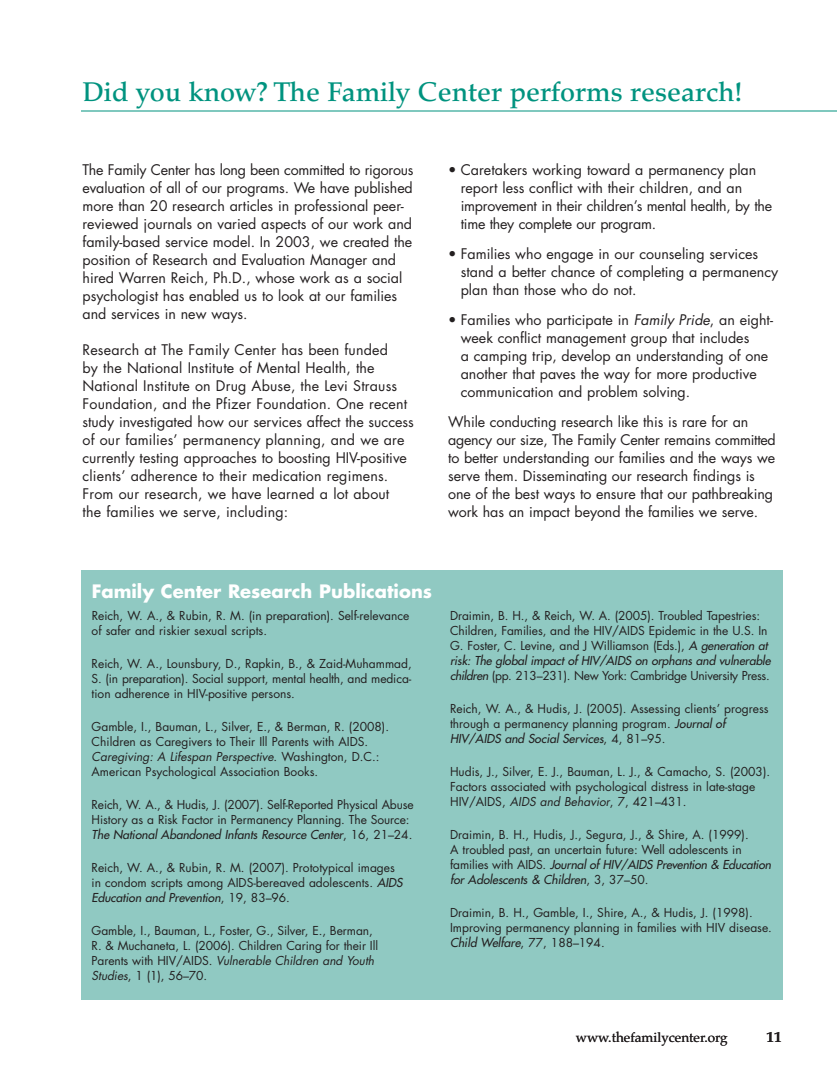
<style>
.page{position:relative;width:837px;height:1080px;background:#fff}
.page>*{position:absolute;margin:0;border:0;box-sizing:border-box;transform-origin:0 0}
.t1{font:500 27px "Palatino";color:#00937f}
.t2{font:700 18px "Futura";color:#fff}
.t3{font:700 15px "Palatino";color:#231f20}
.t4{font:14.25px/18px "Futura";color:#231f20}
.t5{font:13.5px "Palatino";color:#231f20}
.t6{font:12px/15px "Futura";color:#231f20}
.s1{font-style:italic}
</style>
<div class="page">
<div style="left:81px;top:570px;width:702px;height:430px;background:#90c9c2"></div>
<hr style="left:81px;top:111px;width:756px;height:1px;background:#00937f">
<h1 class="t1" style="left:82px;top:81px;width:662px">Did you know? The Family Center performs research!</h1>
<p class="t4" style="left:82px;top:162px;width:332px">The Family Center has long been committed to rigorous evaluation of all of our programs. We have published more than 20 research articles in professional peer&shy;reviewed journals on varied aspects of our work and family-based service model. In 2003, we created the position of Research and Evaluation Manager and hired Warren Reich, Ph.D., whose work as a social psychologist has enabled us to look at our families and services in new ways.</p>
<p class="t4" style="left:82px;top:342px;width:333px">Research at The Family Center has been funded<br>by the National Institute of Mental Health, the National Institute on Drug Abuse, the Levi Strauss Foundation, and the Pfizer Foundation. One recent study investigated how our services affect the success of our families’ permanency planning, and we are currently testing approaches to boosting HIV-positive clients’ adherence to their medication regimens.<br>From our research, we have learned a lot about<br>the families we serve, including:</p>
<p class="t4" style="left:461px;top:162px;width:313px;text-indent:-13px">• Caretakers working toward a permanency plan report less conflict with their children, and an improvement in their children’s mental health, by the time they complete our program.</p>
<p class="t4" style="left:461px;top:246px;width:319px;text-indent:-13px">• Families who engage in our counseling services stand a better chance of completing a permanency plan than those who do not.</p>
<p class="t4" style="left:461px;top:312px;width:314px;text-indent:-13px">• Families who participate in <span class="s1">Family Pride</span>, an eight&shy;week conflict management group that includes<br>a camping trip, develop an understanding of one another that paves the way for more productive communication and problem solving.</p>
<p class="t4" style="left:448px;top:414px;width:329px">While conducting research like this is rare for an agency our size, The Family Center remains committed to better understanding our families and the ways we serve them. Disseminating our research findings is one of the best ways to ensure that our pathbreaking work has an impact beyond the families we serve.</p>
<h2 class="t2" style="left:92px;top:583px;width:342px">Family Center Research Publications</h2>
<p class="t6" style="left:92px;top:609px;width:319px">Reich, W. A., &amp; Rubin, R. M. (in preparation). Self-relevance of safer and riskier sexual scripts.</p>
<p class="t6" style="left:92px;top:657px;width:322px;text-align:justify">Reich, W. A., Lounsbury, D., Rapkin, B., &amp; Zaid-Muhammad, S. (in preparation). Social support, mental health, and medica&shy;tion adherence in HIV-positive persons.</p>
<p class="t6" style="left:92px;top:720px;width:299px">Gamble, I., Bauman, L., Silver, E., &amp; Berman, R. (2008).<br>Children as Caregivers to Their Ill Parents with AIDS.<br><span class="s1">Caregiving: A Lifespan Perspective</span>. Washington, D.C.:<br>American Psychological Association Books.</p>
<p class="t6" style="left:92px;top:798px;width:323px">Reich, W. A., &amp; Hudis, J. (2007). Self-Reported Physical Abuse<br>History as a Risk Factor in Permanency Planning. The Source:<br><span class="s1">The National Abandoned Infants Resource Center</span>, 16, 21–24.</p>
<p class="t6" style="left:92px;top:861px;width:313px">Reich, W. A., &amp; Rubin, R. M. (2007). Prototypical images in condom scripts among AIDS-bereaved adolescents. <span class="s1">AIDS<br>Education and Prevention</span>, 19, 83–96.</p>
<p class="t6" style="left:92px;top:924px;width:288px">Gamble, I., Bauman, L., Foster, G., Silver, E., Berman, R. &amp; Muchaneta, L. (2006). Children Caring for their Ill Parents with HIV/AIDS. <span class="s1">Vulnerable Children and Youth Studies</span>, 1 (1), 56–70.</p>
<p class="t6" style="left:450px;top:609px;width:322px">Draimin, B. H., &amp; Reich, W. A. (2005). Troubled Tapestries:<br>Children, Families, and the HIV/AIDS Epidemic in the U.S. In G. Foster, C. Levine, and J Williamson (Eds.), <span class="s1">A generation at risk: The global impact of HIV/AIDS on orphans and vulnerable children</span> (pp. 213–231). New York: Cambridge University Press.</p>
<p class="t6" style="left:450px;top:702px;width:320px">Reich, W. A., &amp; Hudis, J. (2005). Assessing clients’ progress through a permanency planning program. <span class="s1">Journal of<br>HIV/AIDS and Social Services</span>, 4, 81–95.</p>
<p class="t6" style="left:450px;top:765px;width:322px">Hudis, J., Silver, E. J., Bauman, L. J., &amp; Camacho, S. (2003).<br>Factors associated with psychological distress in late-stage<br>HIV/AIDS, <span class="s1">AIDS and Behavior</span>, 7, 421–431.</p>
<p class="t6" style="left:450px;top:828px;width:322px">Draimin, B. H., Hudis, J., Segura, J., &amp; Shire, A. (1999).<br>A troubled past, an uncertain future: Well adolescents in families with AIDS. <span class="s1">Journal of HIV/AIDS Prevention &amp; Education for Adolescents &amp; Children</span>, 3, 37–50.</p>
<p class="t6" style="left:450px;top:906px;width:323px">Draimin, B. H., Gamble, I., Shire, A., &amp; Hudis, J. (1998).<br>Improving permanency planning in families with HIV disease.<br><span class="s1">Child Welfare</span>, 77, 188–194.</p>
<p class="t5" style="left:576px;top:1030px;width:154px">www.thefamilycenter.org</p>
<p class="t3" style="left:766px;top:1028px;width:16px">11</p>
</div>
